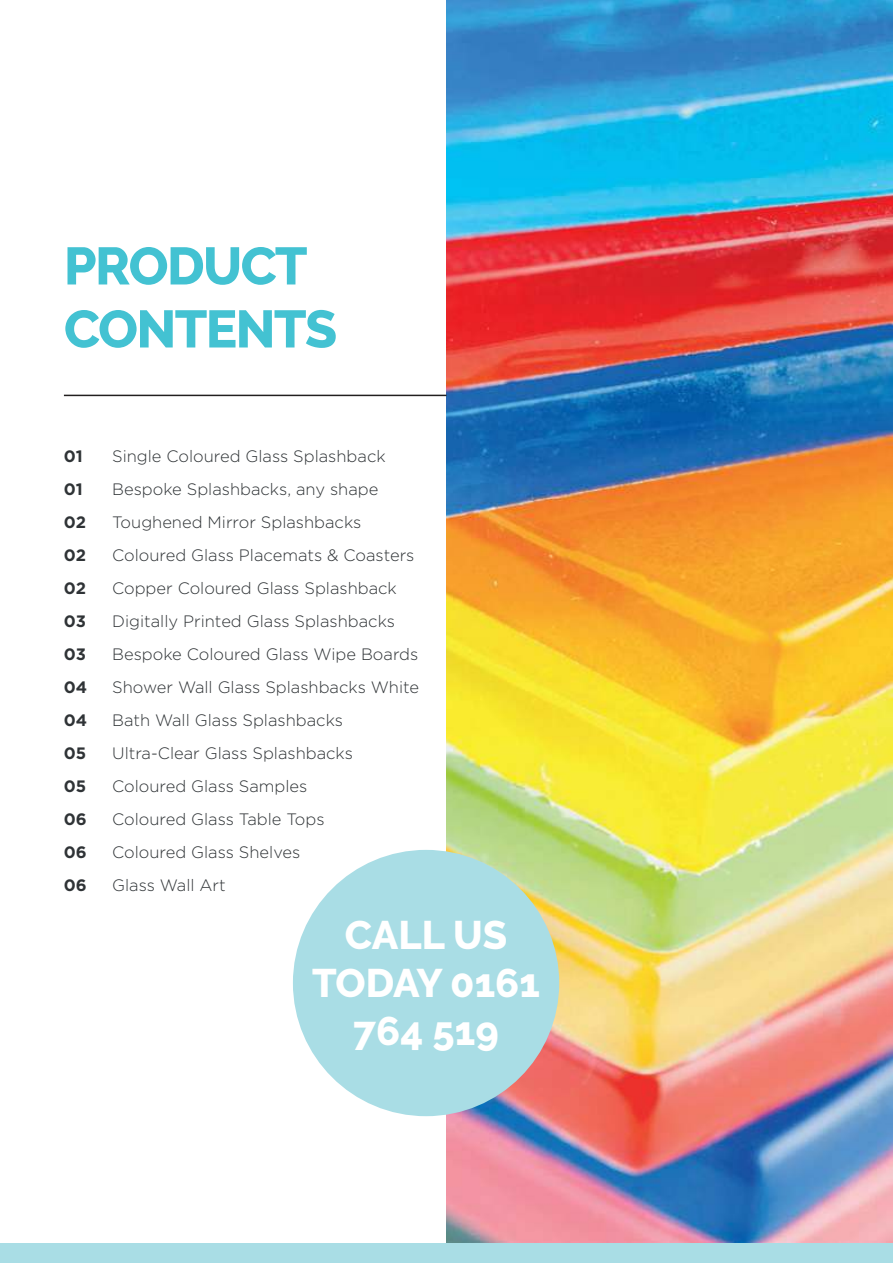
<style>
.page{position:relative;width:893px;height:1263px;background:#fff}
.page>*{position:absolute;margin:0;border:0;box-sizing:border-box;transform-origin:0 0}
.t1{font:800 52.5px/63px "Raleway";letter-spacing:-.03em;color:#43c2d2}
.t2{font:800 39.75px/47.7px "Raleway";color:#fff;text-align:center}
.t3{font:300 16.5px/33px "Gotham";color:#2f3336}
.t4{font:700 16.5px/33px "Gotham";letter-spacing:-.005em;color:#2f3336}
</style>
<div class="page">
<img style="left:446px;top:0;width:447px;height:1243px">
<div style="left:0;top:1243px;width:893px;height:20px;background:#a9dde5"></div>
<hr style="left:64px;top:395px;width:382px;height:1px;background:#221f1f">
<div style="left:293px;top:850px;width:266px;height:266px;background:#a9dde5;border-radius:50%"></div>
<h1 class="t1" style="left:64px;top:238px;width:275px">PRODUCT<br>CONTENTS</h1>
<p class="t4" style="left:64px;top:440px;width:25px">01<br>01<br>02<br>02<br>02<br>03<br>03<br>04<br>04<br>05<br>05<br>06<br>06<br>06</p>
<p class="t3" style="left:112px;top:440px;width:308px">Single Coloured Glass Splashback<br>Bespoke Splashbacks, any shape<br>Toughened Mirror Splashbacks<br>Coloured Glass Placemats &amp; Coasters<br>Copper Coloured Glass Splashback<br>Digitally Printed Glass Splashbacks<br>Bespoke Coloured Glass Wipe Boards<br>Shower Wall Glass Splashbacks White<br>Bath Wall Glass Splashbacks<br>Ultra-Clear Glass Splashbacks<br>Coloured Glass Samples<br>Coloured Glass Table Tops<br>Coloured Glass Shelves<br>Glass Wall Art</p>
<h2 class="t2" style="left:312px;top:914px;width:229px">CALL US<br>TODAY 0161<br>764 519</h2>
</div>
